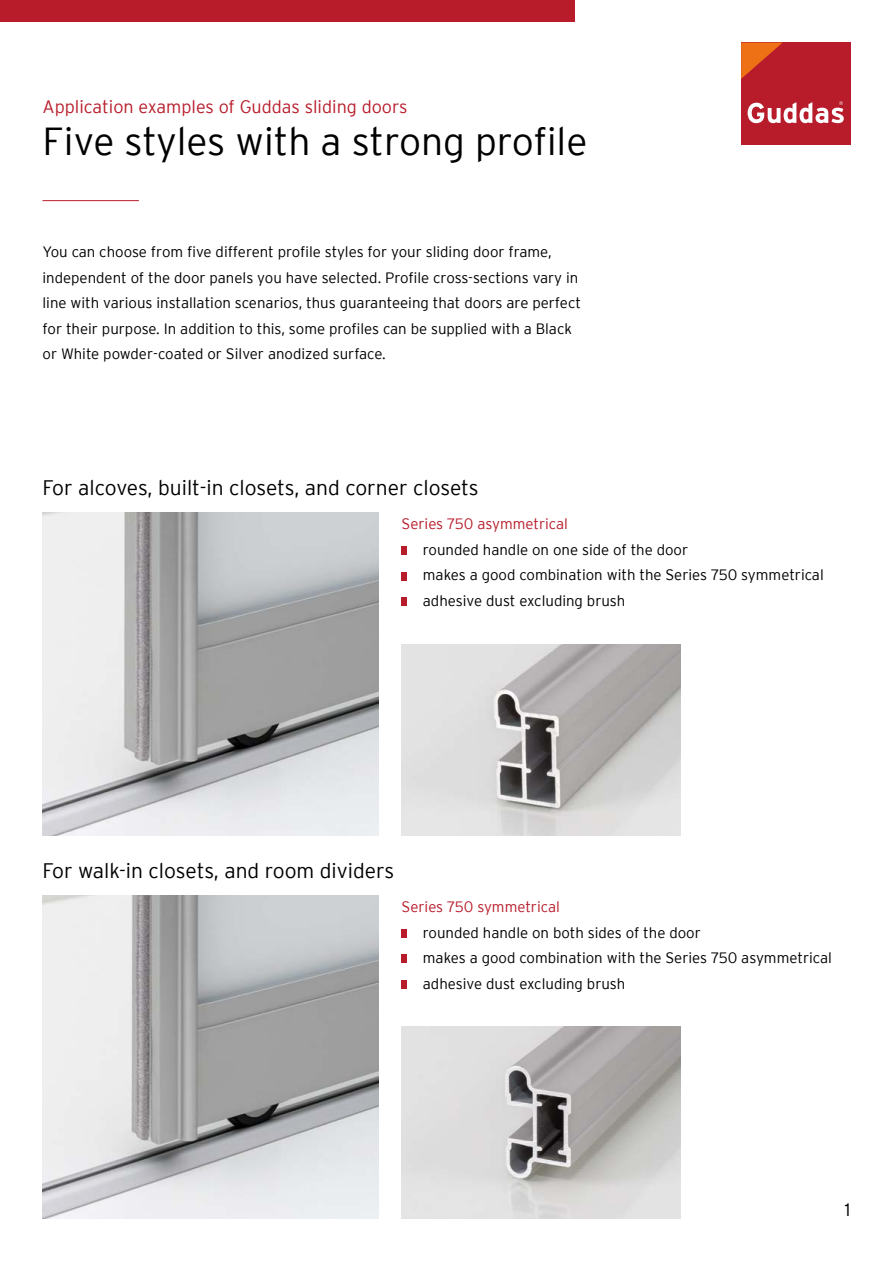
<style>
.page{position:relative;width:893px;height:1263px;background:#fff}
.page>*{position:absolute;margin:0;border:0;box-sizing:border-box;transform-origin:0 0}
.t1{font:300 39px "Interstate";color:#000}
.t2{font:300 21px "Interstate";color:#000}
.t3{font:300 18px "Interstate";color:#b81c2b}
.t4{font:300 18px "Interstate";color:#000}
.t5{font:300 15px/25.5px "Interstate";color:#000}
.t6{font:300 15px "Interstate";color:#b81c2b}
</style>
<div class="page">
<div style="left:741px;top:43px;width:109px;height:102px;background:#b81c2b"></div>
<svg style="left:741px;top:43px;width:41px;height:36px"></svg>
<svg style="left:748px;top:101px;width:96px;height:22px"></svg>
<div style="left:0;top:0;width:574px;height:21px;background:#b81c2b"></div>
<div style="left:402px;top:546px;width:5px;height:9px;background:#b81c2b"></div>
<div style="left:402px;top:572px;width:5px;height:8px;background:#b81c2b"></div>
<div style="left:402px;top:597px;width:5px;height:9px;background:#b81c2b"></div>
<div style="left:402px;top:929px;width:5px;height:9px;background:#b81c2b"></div>
<div style="left:402px;top:955px;width:5px;height:8px;background:#b81c2b"></div>
<div style="left:402px;top:980px;width:5px;height:9px;background:#b81c2b"></div>
<hr style="left:43px;top:200px;width:96px;height:1px;background:#b81c2b">
<img style="left:43px;top:512px;width:335px;height:324px">
<img style="left:43px;top:895px;width:335px;height:323px">
<img style="left:402px;top:644px;width:279px;height:192px">
<img style="left:402px;top:1027px;width:279px;height:191px">
<p class="t3" style="left:43px;top:96px;width:366px">Application examples of Guddas sliding doors</p>
<h1 class="t1" style="left:43px;top:120px;width:546px">Five styles with a strong profile</h1>
<p class="t5" style="left:43px;top:239px;width:540px">You can choose from five different profile styles for your sliding door frame, independent of the door panels you have selected. Profile cross-sections vary in line with various installation scenarios, thus guaranteeing that doors are perfect for their purpose. In addition to this, some profiles can be supplied with a Black or White powder-coated or Silver anodized surface.</p>
<h2 class="t2" style="left:43px;top:476px;width:438px">For alcoves, built-in closets, and corner closets</h2>
<p class="t6" style="left:402px;top:516px;width:168px">Series 750 asymmetrical</p>
<p class="t5" style="left:423px;top:537px;width:402px">rounded handle on one side of the door<br>makes a good combination with the Series 750 symmetrical adhesive dust excluding brush</p>
<h2 class="t2" style="left:43px;top:859px;width:353px">For walk-in closets, and room dividers</h2>
<p class="t6" style="left:402px;top:898px;width:160px">Series 750 symmetrical</p>
<p class="t5" style="left:423px;top:919px;width:410px">rounded handle on both sides of the door<br>makes a good combination with the Series 750 asymmetrical adhesive dust excluding brush</p>
<p class="t4" style="left:845px;top:1199px;width:7px">1</p>
</div>
